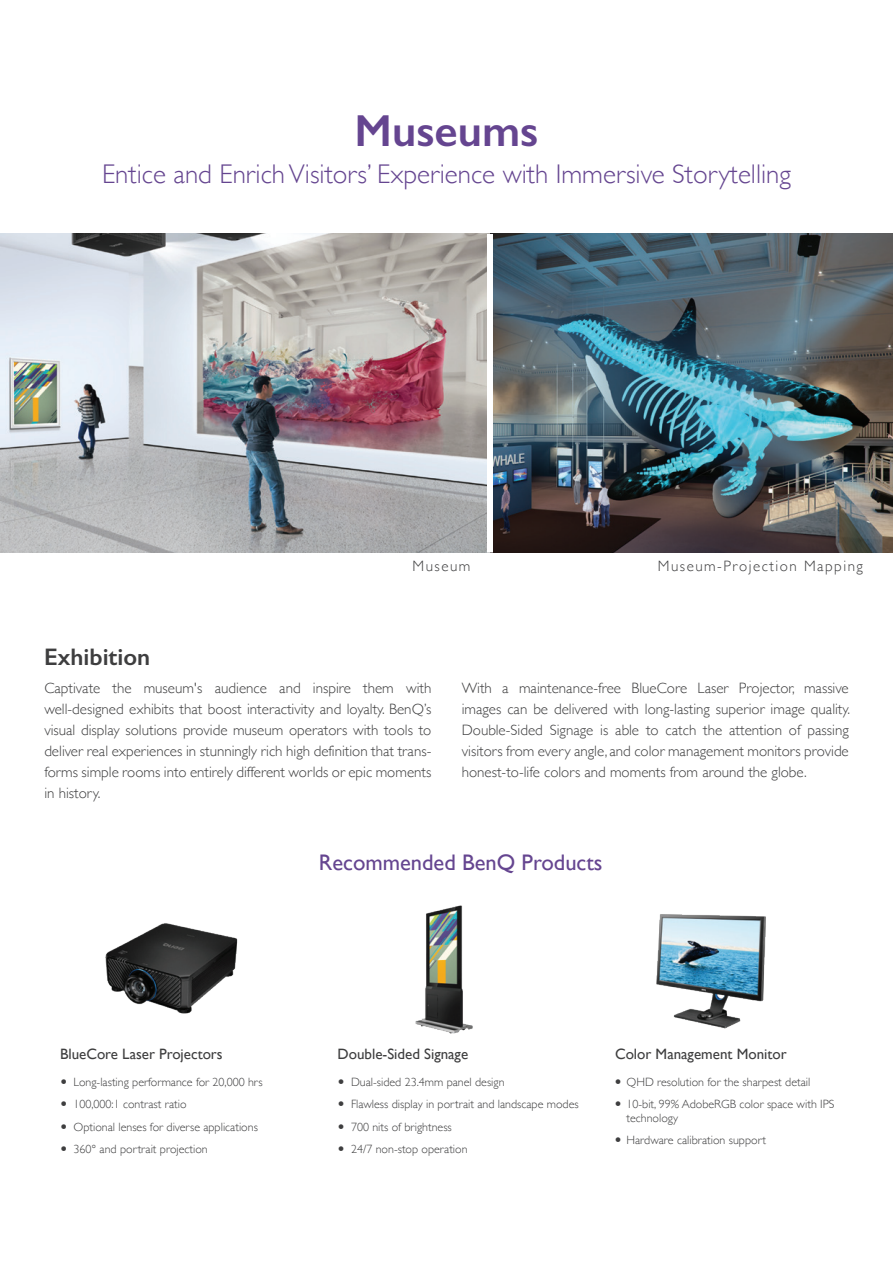
<style>
.page{position:relative;width:893px;height:1263px;background:#fff}
.page>*{position:absolute;margin:0;border:0;box-sizing:border-box;transform-origin:0 0}
.t1{font:600 45px "Gill Sans";color:#654590}
.t2{font:300 27px "Gill Sans";color:#654590}
.t3{font:600 24px "Gill Sans";color:#3e3e3f}
.t4{font:22.5px "Gill Sans";color:#654590}
.t5{font:300 15px/21px "Gill Sans";color:#3e3e3f;text-align:justify}
.t6{font:15px "Gill Sans";color:#3e3e3f}
.t7{font:300 15px "Gill Sans";letter-spacing:.1em;color:#3e3e3f}
.t8{font:300 12px/22.5px "Gill Sans";color:#3e3e3f}
.t9{font:6px "Microsoft Jheng Hei";color:#3e3e3f}
</style>
<div class="page">
<img style="left:415px;top:905px;width:58px;height:129px">
<img style="left:656px;top:914px;width:110px;height:115px">
<img style="left:105px;top:923px;width:133px;height:91px">
<img style="left:0;top:234px;width:893px;height:318px">
<div style="left:487px;top:234px;width:6px;height:318px;background:#fff"></div>
<h1 class="t1" style="left:355px;top:103px;width:185px">Museums</h1>
<h2 class="t2" style="left:102px;top:153px;width:690px">Entice and Enrich Visitors’ Experience with Immersive Storytelling</h2>
<h3 class="t3" style="left:44px;top:642px;width:108px">Exhibition</h3>
<p class="t5" style="left:412px;top:555px;width:59px">Museum</p>
<p class="t7" style="left:658px;top:554px;width:207px">Museum-Projection Mapping</p>
<p class="t5" style="left:44px;top:677px;width:389px">Captivate the museum's audience and inspire them with well-designed exhibits that boost interactivity and loyalty. BenQ’s visual display solutions provide museum operators with tools to deliver real experiences in stunningly rich high definition that trans&shy;forms simple rooms into entirely different worlds or epic moments in history.</p>
<p class="t5" style="left:462px;top:677px;width:390px">With a maintenance-free BlueCore Laser Projector, massive images can be delivered with long-lasting superior image quality.<br>Double-Sided Signage is able to catch the attention of passing visitors from every angle, and color management monitors provide honest-to-life colors and moments from around the globe.</p>
<h3 class="t4" style="left:319px;top:849px;width:285px">Recommended BenQ Products</h3>
<p class="t6" style="left:60px;top:1045px;width:164px">BlueCore Laser Projectors</p>
<p class="t9" style="left:61px;top:1078px;width:7px">●</p>
<p class="t9" style="left:61px;top:1100px;width:7px">●</p>
<p class="t9" style="left:61px;top:1123px;width:7px">●</p>
<p class="t9" style="left:61px;top:1145px;width:7px">●</p>
<p class="t8" style="left:74px;top:1070px;width:191px">Long-lasting performance for 20,000 hrs 100,000:1 contrast ratio<br>Optional lenses for diverse applications 360° and portrait projection</p>
<p class="t6" style="left:337px;top:1045px;width:132px">Double-Sided Signage</p>
<p class="t9" style="left:338px;top:1078px;width:7px">●</p>
<p class="t9" style="left:338px;top:1100px;width:7px">●</p>
<p class="t9" style="left:338px;top:1123px;width:7px">●</p>
<p class="t9" style="left:338px;top:1145px;width:7px">●</p>
<p class="t8" style="left:351px;top:1070px;width:229px">Dual-sided 23.4mm panel design<br>Flawless display in portrait and landscape modes<br>700 nits of brightness<br>24/7 non-stop operation</p>
<p class="t6" style="left:615px;top:1045px;width:173px">Color Management Monitor</p>
<p class="t9" style="left:615px;top:1078px;width:7px">●</p>
<p class="t9" style="left:615px;top:1100px;width:7px">●</p>
<p class="t9" style="left:615px;top:1136px;width:7px">●</p>
<p class="t8" style="left:626px;top:1070px;width:209px">QHD resolution for the sharpest detail<br>10-bit, 99% AdobeRGB color space with IPS</p>
<p class="t8" style="left:626px;top:1106px;width:141px">technology<br>Hardware calibration support</p>
</div>
